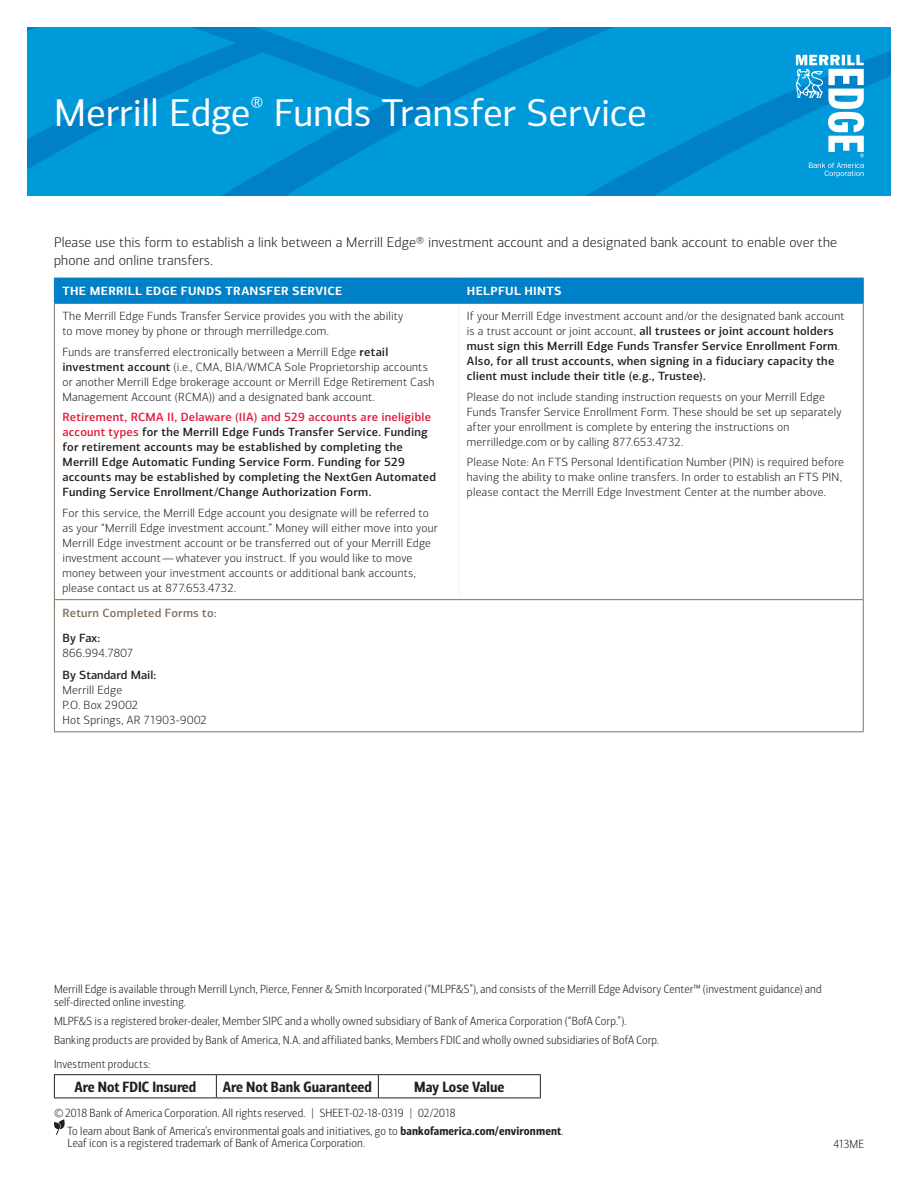
<style>
.page{position:relative;width:918px;height:1188px;background:#fff}
.page>*{position:absolute;margin:0;border:0;box-sizing:border-box;transform-origin:0 0}
.t1{font:39px "Connections";letter-spacing:-.005em;color:#fff}
.t2{font:15px "Connections Cond Bld";color:#231f20}
.t3{font:300 14.25px/18px "Connections";letter-spacing:.01em;color:#231f20}
.t4{font:300 12px/15px "Connections";letter-spacing:.02em;color:#231f20}
.t5{font:300 12px/13.5px "Connections Cond";letter-spacing:.01em;color:#231f20}
.t6{font:500 12px/15px "Connections";letter-spacing:.02em;color:#231f20}
.t7{font:700 12px "Connections";letter-spacing:.025em;color:#fff}
.t8{font:500 12px "Connections";letter-spacing:.02em;color:#7f6e60}
.t9{font:500 12px "Connections";color:#231f20}
.s1{font-weight:500}
.s2{color:#e31837}
.s3{font-weight:300}
.s4{font-family:"Connections Cond Bld";font-weight:400}
</style>
<div class="page">
<svg style="left:27px;top:27px;width:864px;height:169px;background:#0094d5"></svg>
<svg style="left:795px;top:55px;width:69px;height:122px"></svg>
<hr style="left:54px;top:1074px;width:162px;height:1px;background:#231f20">
<svg style="left:54px;top:1075px;width:1px;height:23px"></svg>
<hr style="left:216px;top:1074px;width:162px;height:1px;background:#231f20">
<svg style="left:216px;top:1075px;width:1px;height:23px"></svg>
<hr style="left:378px;top:1074px;width:163px;height:1px;background:#231f20">
<svg style="left:378px;top:1075px;width:1px;height:23px"></svg>
<svg style="left:540px;top:1075px;width:1px;height:23px"></svg>
<hr style="left:54px;top:1098px;width:162px;height:1px;background:#231f20">
<hr style="left:216px;top:1098px;width:162px;height:1px;background:#231f20">
<hr style="left:378px;top:1098px;width:163px;height:1px;background:#231f20">
<svg style="left:54px;top:1119px;width:11px;height:16px"></svg>
<hr style="left:458px;top:304px;width:1px;height:295px;background:#f8f5f2">
<div style="left:54px;top:278px;width:810px;height:25px;background:#0080c6"></div>
<hr style="left:54px;top:303px;width:405px;height:1px;background:#0080c6">
<hr style="left:459px;top:303px;width:405px;height:1px;background:#0080c6">
<hr style="left:54px;top:304px;width:1px;height:295px;background:#7f6e60">
<hr style="left:863px;top:304px;width:1px;height:295px;background:#7f6e60">
<hr style="left:54px;top:625px;width:1px;height:106px;background:#7f6e60">
<hr style="left:863px;top:625px;width:1px;height:106px;background:#7f6e60">
<hr style="left:54px;top:731px;width:405px;height:1px;background:#7f6e60">
<hr style="left:459px;top:731px;width:405px;height:1px;background:#7f6e60">
<hr style="left:54px;top:599px;width:405px;height:1px;background:#7f6e60">
<svg style="left:54px;top:600px;width:1px;height:25px"></svg>
<hr style="left:459px;top:599px;width:405px;height:1px;background:#7f6e60">
<svg style="left:863px;top:600px;width:1px;height:25px"></svg>
<h1 class="t1" style="left:54px;top:90px;width:594px">Merrill Edge<sup>®</sup> Funds Transfer Service</h1>
<p class="t3" style="left:54px;top:233px;width:785px">Please use this form to establish a link between a Merrill Edge® investment account and a designated bank account to enable over the phone and online transfers.</p>
<p class="t7" style="left:62px;top:284px;width:281px">THE MERRILL EDGE FUNDS TRANSFER SERVICE</p>
<p class="t7" style="left:467px;top:284px;width:96px">HELPFUL HINTS</p>
<p class="t4" style="left:62px;top:309px;width:343px">The Merrill Edge Funds Transfer Service provides you with the ability to move money by phone or through merrilledge.com.</p>
<p class="t4" style="left:62px;top:344px;width:373px">Funds are transferred electronically between a Merrill Edge <span class="s1">retail investment account</span> (i.e., CMA, BIA/WMCA Sole Proprietorship accounts or another Merrill Edge brokerage account or Merrill Edge Retirement Cash Management Account (RCMA)) and a designated bank account.</p>
<p class="t6" style="left:62px;top:410px;width:375px"><span class="s2">Retirement, RCMA II, Delaware (IIA) and 529 accounts are ineligible account types</span> for the Merrill Edge Funds Transfer Service. Funding for retirement accounts may be established by completing the Merrill Edge Automatic Funding Service Form. Funding for 529 accounts may be established by completing the NextGen Automated Funding Service Enrollment/Change Authorization Form.</p>
<p class="t4" style="left:62px;top:505px;width:377px">For this service, the Merrill Edge account you designate will be referred to as your “Merrill Edge investment account.” Money will either move into your Merrill Edge investment account or be transferred out of your Merrill Edge investment account—whatever you instruct. If you would like to move money between your investment accounts or additional bank accounts, please contact us at 877.653.4732.</p>
<p class="t6" style="left:467px;top:309px;width:379px"><span class="s3">If your Merrill Edge investment account and/or the designated bank account is a trust account or joint account,</span> all trustees or joint account holders must sign this Merrill Edge Funds Transfer Service Enrollment Form<span class="s3">.<br></span>Also, for all trust accounts, when signing in a fiduciary capacity the client must include their title (e.g., Trustee).</p>
<p class="t4" style="left:467px;top:389px;width:376px">Please do not include standing instruction requests on your Merrill Edge Funds Transfer Service Enrollment Form. These should be set up separately after your enrollment is complete by entering the instructions on merrilledge.com or by calling 877.653.4732.</p>
<p class="t4" style="left:467px;top:455px;width:379px">Please Note: An FTS Personal Identification Number (PIN) is required before having the ability to make online transfers. In order to establish an FTS PIN, please contact the Merrill Edge Investment Center at the number above.</p>
<p class="t8" style="left:62px;top:605px;width:156px">Return Completed Forms to:</p>
<p class="t6" style="left:62px;top:630px;width:39px">By Fax:</p>
<p class="t4" style="left:62px;top:646px;width:72px">866.994.7807</p>
<p class="t9" style="left:62px;top:667px;width:95px">By Standard Mail:</p>
<p class="t4" style="left:62px;top:682px;width:146px">Merrill Edge<br>P.O. Box 29002<br>Hot Springs, AR 71903-9002</p>
<p class="t5" style="left:54px;top:982px;width:769px">Merrill Edge is available through Merrill Lynch, Pierce, Fenner &amp; Smith Incorporated (“MLPF&amp;S”), and consists of the Merrill Edge Advisory Center™ (investment guidance) and self-directed online investing.</p>
<p class="t5" style="left:54px;top:1012px;width:607px;line-height:18.9px">MLPF&amp;S is a registered broker-dealer, Member SIPC and a wholly owned subsidiary of Bank of America Corporation (“BofA Corp.”).<br>Banking products are provided by Bank of America, N.A. and affiliated banks, Members FDIC and wholly owned subsidiaries of BofA Corp.</p>
<p class="t5" style="left:54px;top:1058px;width:98px">Investment products:</p>
<p class="t2" style="left:74px;top:1078px;width:123px">Are Not FDIC Insured</p>
<p class="t2" style="left:223px;top:1078px;width:151px">Are Not Bank Guaranteed</p>
<p class="t2" style="left:414px;top:1078px;width:92px">May Lose Value</p>
<p class="t5" style="left:68px;top:1104px;width:497px;line-height:18.1px;text-indent:-14px">©2018 Bank of America Corporation. All rights reserved. | SHEET-02-18-0319 | 02/2018<br>To learn about Bank of America’s environmental goals and initiatives, go to <span class="s4">bankofamerica.com/environment</span>.</p>
<p class="t5" style="left:68px;top:1137px;width:299px">Leaf icon is a registered trademark of Bank of America Corporation.</p>
<p class="t5" style="left:833px;top:1137px;width:32px">413ME</p>
</div>
